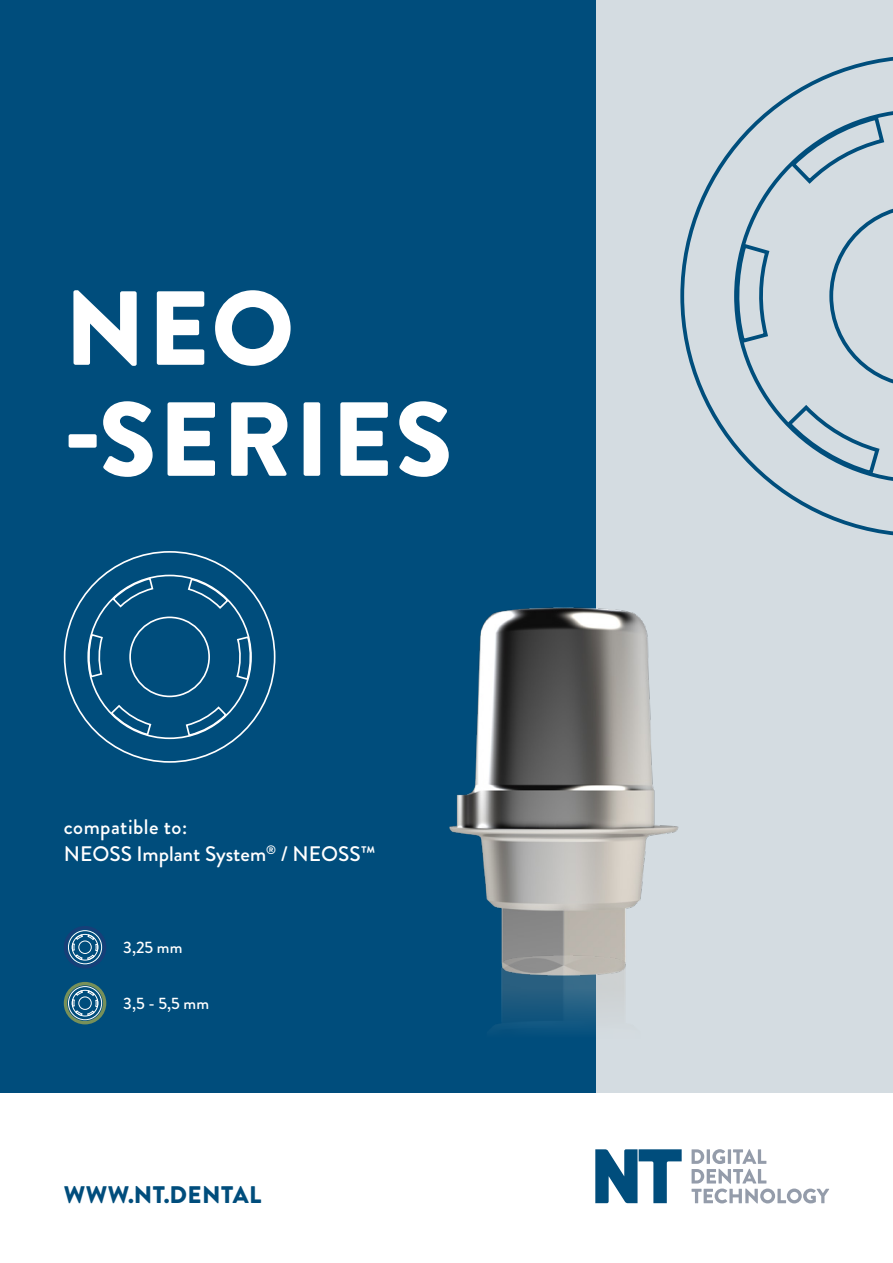
<style>
.page{position:relative;width:893px;height:1263px;background:#fff}
.page>*{position:absolute;margin:0;border:0;box-sizing:border-box;transform-origin:0 0}
.t1{font:900 105px/111px "Brandon Grotesque";letter-spacing:.02em;color:#fff}
.t2{font:900 24px "Brandon Grotesque";letter-spacing:.02em;color:#004d7c}
.t3{font:500 21px/27px "Brandon Grotesque";color:#fff}
.t4{font:500 16.5px "Brandon Grotesque";color:#fff}
</style>
<div class="page">
<div style="left:595px;top:0;width:298px;height:1093px;background:#d4dce1"></div>
<svg style="left:595px;top:1149px;width:87px;height:54px"></svg>
<svg style="left:692px;top:1149px;width:137px;height:54px"></svg>
<div style="left:0;top:0;width:595px;height:1093px;background:#004d7c"></div>
<img style="left:449px;top:534px;width:230px;height:412px">
<img style="left:492px;top:946px;width:134px;height:147px">
<svg style="left:64px;top:551px;width:211px;height:212px"></svg>
<svg style="left:680px;top:57px;width:213px;height:479px"></svg>
<svg style="left:735px;top:113px;width:158px;height:366px"></svg>
<svg style="left:64px;top:926px;width:42px;height:42px"></svg>
<svg style="left:64px;top:982px;width:42px;height:42px"></svg>
<h1 class="t1" style="left:64px;top:274px;width:390px">NEO -SERIES</h1>
<p class="t3" style="left:64px;top:814px;width:313px">compatible to:<br>NEOSS Implant System<sup>®</sup> / NEOSS™</p>
<p class="t4" style="left:123px;top:936px;width:61px">3,25 mm</p>
<p class="t4" style="left:123px;top:992px;width:87px">3,5 - 5,5 mm</p>
<p class="t2" style="left:64px;top:1178px;width:199px">WWW.NT.DENTAL</p>
</div>
